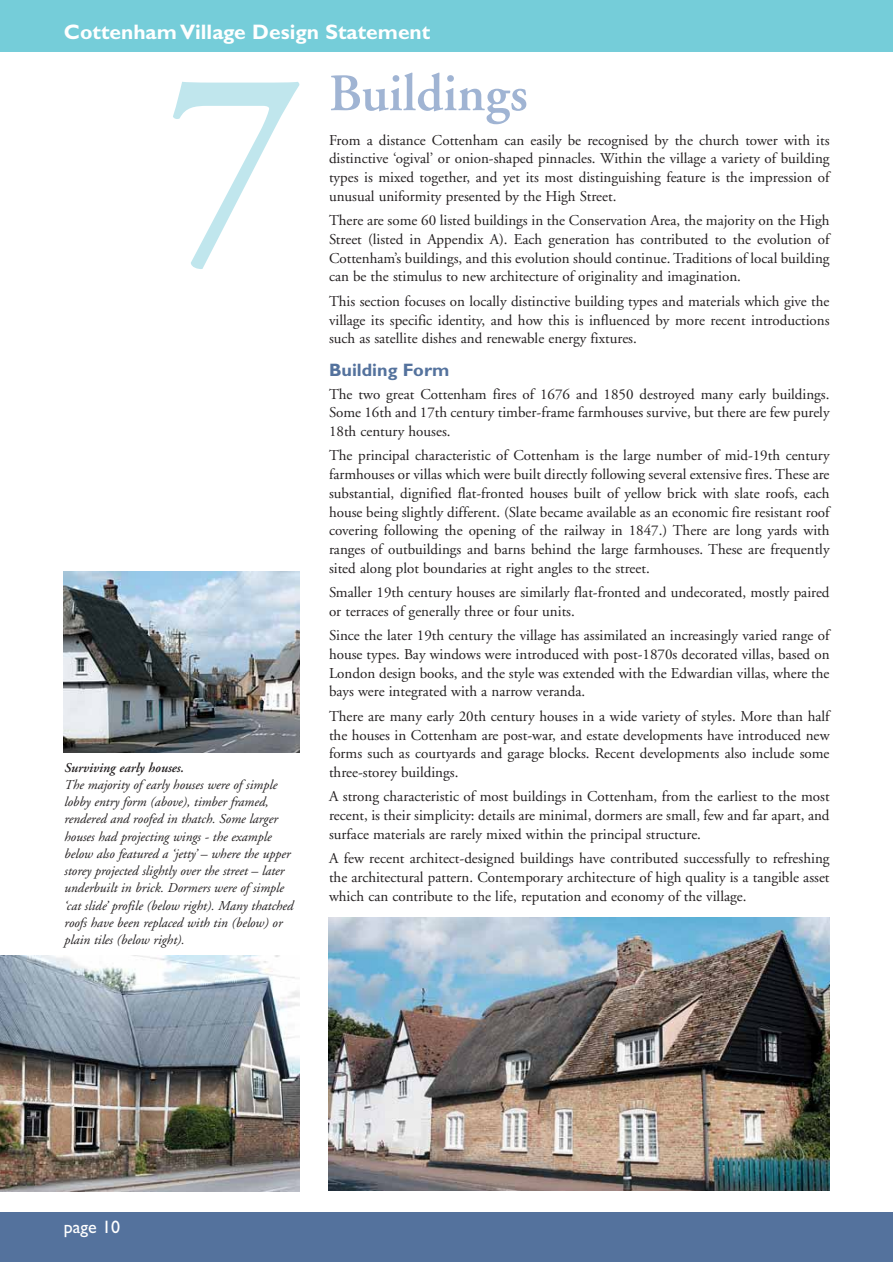
<style>
.page{position:relative;width:893px;height:1262px;background:#fff}
.page>*{position:absolute;margin:0;border:0;box-sizing:border-box;transform-origin:0 0}
.t1{font:600 270.9px "Adobe Garamond";color:#c0e6ed}
.t2{font:600 52.5px "Adobe Garamond";color:#a0b4d3}
.t3{font:700 21px "Gill Sans";color:#fff}
.t4{font:700 18px "Gill Sans";color:#54729d}
.t5{font:18px "Gill Sans";color:#fff}
.t6{font:15px/18.8px "Adobe Garamond";color:#231f20;text-align:justify}
.t7{font:italic 13.5px/17.2px "Adobe Garamond";color:#231f20}
.t8{font:italic 600 13.5px "Adobe Garamond";color:#231f20}
</style>
<div class="page">
<div style="left:0;top:0;width:892px;height:51px;background:#75cdd9"></div>
<div style="left:0;top:1212px;width:892px;height:49px;background:#54729d"></div>
<img style="left:329px;top:917px;width:500px;height:274px">
<img style="left:64px;top:572px;width:235px;height:180px">
<img style="left:0;top:955px;width:299px;height:236px">
<h3 class="t3" style="left:64px;top:24px;width:368px">Cottenham Village Design Statement</h3>
<h1 class="t1" style="left:166px;top:57px;width:140px">7</h1>
<p class="t8" style="left:64px;top:762px;width:121px">Surviving early houses.</p>
<p class="t7" style="left:64px;top:777px;width:231px">The majority of early houses were of simple lobby entry form (above), timber framed, rendered and roofed in thatch. Some larger houses had projecting wings - the example below also featured a ‘jetty’ – where the upper storey projected slightly over the street – later underbuilt in brick. Dormers were of simple ‘cat slide’ profile (below right). Many thatched roofs have been replaced with tin (below) or plain tiles (below right).</p>
<h2 class="t2" style="left:329px;top:72px;width:200px">Buildings</h2>
<p class="t6" style="left:329px;top:132px;width:502px">From a distance Cottenham can easily be recognised by the church tower with its distinctive ‘ogival’ or onion-shaped pinnacles. Within the village a variety of building types is mixed together, and yet its most distinguishing feature is the impression of unusual uniformity presented by the High Street.</p>
<p class="t6" style="left:329px;top:212px;width:502px">There are some 60 listed buildings in the Conservation Area, the majority on the High Street (listed in Appendix A). Each generation has contributed to the evolution of Cottenham’s buildings, and this evolution should continue. Traditions of local building can be the stimulus to new architecture of originality and imagination.</p>
<p class="t6" style="left:329px;top:293px;width:502px">This section focuses on locally distinctive building types and materials which give the village its specific identity, and how this is influenced by more recent introductions such as satellite dishes and renewable energy fixtures.</p>
<p class="t4" style="left:329px;top:363px;width:122px">Building Form</p>
<p class="t6" style="left:329px;top:386px;width:502px">The two great Cottenham fires of 1676 and 1850 destroyed many early buildings.<br>Some 16th and 17th century timber-frame farmhouses survive, but there are few purely 18th century houses.</p>
<p class="t6" style="left:329px;top:447px;width:502px">The principal characteristic of Cottenham is the large number of mid-19th century farmhouses or villas which were built directly following several extensive fires. These are substantial, dignified flat-fronted houses built of yellow brick with slate roofs, each house being slightly different. (Slate became available as an economic fire resistant roof covering following the opening of the railway in 1847.) There are long yards with ranges of outbuildings and barns behind the large farmhouses. These are frequently sited along plot boundaries at right angles to the street.</p>
<p class="t6" style="left:329px;top:584px;width:502px">Smaller 19th century houses are similarly flat-fronted and undecorated, mostly paired or terraces of generally three or four units.</p>
<p class="t6" style="left:329px;top:627px;width:502px">Since the later 19th century the village has assimilated an increasingly varied range of house types. Bay windows were introduced with post-1870s decorated villas, based on London design books, and the style was extended with the Edwardian villas, where the bays were integrated with a narrow veranda.</p>
<p class="t6" style="left:329px;top:708px;width:502px">There are many early 20th century houses in a wide variety of styles. More than half the houses in Cottenham are post-war, and estate developments have introduced new forms such as courtyards and garage blocks. Recent developments also include some three-storey buildings.</p>
<p class="t6" style="left:329px;top:788px;width:502px">A strong characteristic of most buildings in Cottenham, from the earliest to the most recent, is their simplicity: details are minimal, dormers are small, few and far apart, and surface materials are rarely mixed within the principal structure.</p>
<p class="t6" style="left:329px;top:850px;width:502px">A few recent architect-designed buildings have contributed successfully to refreshing the architectural pattern. Contemporary architecture of high quality is a tangible asset which can contribute to the life, reputation and economy of the village.</p>
<p class="t5" style="left:64px;top:1220px;width:58px">page 10</p>
</div>
